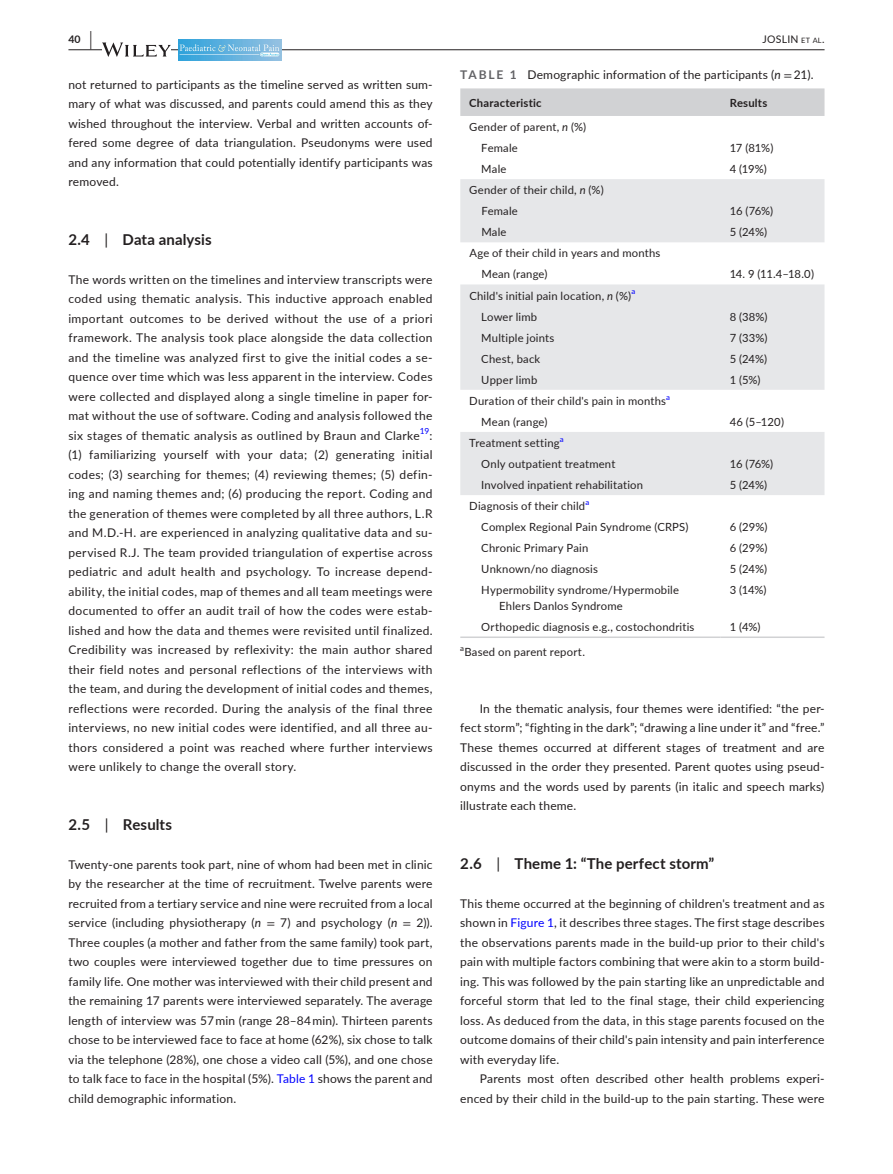
<style>
.page{position:relative;width:893px;height:1174px;background:#fff}
.page>*{position:absolute;margin:0;border:0;box-sizing:border-box;transform-origin:0 0}
.t1{font:700 15px "Lato";letter-spacing:.01em;color:#231f20}
.t2{font:12px/19.5px "Lato";letter-spacing:.015em;color:#231f20;text-align:justify}
.t3{font:11.25px/21px "Lato";letter-spacing:.015em;color:#231f20}
.t4{font:700 11.25px "Lato";letter-spacing:.02em;color:#231f20}
.t5{font:10.5px "Lato";letter-spacing:.02em;color:#231f20}
.t6{font:700 10.5px "Lato";color:#231f20}
.t7{font:7.8px "Lato";color:#00f}
.t8{font:7.8px "Lato";color:#231f20}
.s1{font-size:19.5px}
.s2{font-size:7.35px}
.s3{font-weight:700;color:#636366}
.s4{font-style:italic}
.s5{font-family:"STIX"}
.s6{font-weight:400}
.s7{color:#00f}
</style>
<div class="page">
<hr style="left:68px;top:49px;width:756px;height:1px;background:#231f20">
<svg style="left:102px;top:42px;width:69px;height:15px"></svg>
<img style="left:178px;top:39px;width:104px;height:21px">
<div style="left:460px;top:88px;width:364px;height:28px;background:#d1d2d4"></div>
<svg style="left:460px;top:179px;width:364px;height:316px;fill:#e6e7e9"></svg>
<hr style="left:460px;top:636px;width:261px;height:2px;background:#d1d2d4">
<hr style="left:721px;top:636px;width:103px;height:2px;background:#d1d2d4">
<p class="t6" style="left:68px;top:31px;width:25px">40 <span class="s1">|</span></p>
<p class="t5" style="left:763px;top:31px;width:63px">JOSLIN <span class="s2">et al</span>.</p>
<p class="t2" style="left:68px;top:74px;width:366px">not returned to participants as the timeline served as written sum&shy;mary of what was discussed, and parents could amend this as they wished throughout the interview. Verbal and written accounts of&shy;fered some degree of data triangulation. Pseudonyms were used and any information that could potentially identify participants was removed.</p>
<p class="t2" style="left:460px;top:64px;width:355px"><span class="s3">TABLE 1</span> Demographic information of the participants (<span class="s4">n</span> <span class="s5">=</span> 21).</p>
<p class="t4" style="left:469px;top:94px;width:74px">Characteristic</p>
<p class="t4" style="left:730px;top:94px;width:39px">Results</p>
<p class="t3" style="left:481px;top:116px;width:106px;text-indent:-12px">Gender of parent, <span class="s4">n</span> (%)<br>Female</p>
<p class="t3" style="left:730px;top:137px;width:45px">17 (81%)</p>
<p class="t3" style="left:481px;top:158px;width:27px">Male</p>
<p class="t3" style="left:730px;top:158px;width:39px">4 (19%)</p>
<p class="t3" style="left:481px;top:179px;width:124px;text-indent:-12px">Gender of their child, <span class="s4">n</span> (%)<br>Female</p>
<p class="t3" style="left:730px;top:200px;width:45px">16 (76%)</p>
<p class="t1" style="left:68px;top:228px;width:145px">2.4 <span class="s6">|</span> Data analysis</p>
<p class="t2" style="left:68px;top:269px;width:366px">The words written on the timelines and interview transcripts were coded using thematic analysis. This inductive approach enabled important outcomes to be derived without the use of a priori framework. The analysis took place alongside the data collection and the timeline was analyzed first to give the initial codes a se&shy;quence over time which was less apparent in the interview. Codes were collected and displayed along a single timeline in paper for&shy;mat without the use of software. Coding and analysis followed the six stages of thematic analysis as outlined by Braun and Clarke<sup>19</sup>: (1) familiarizing yourself with your data; (2) generating initial codes; (3) searching for themes; (4) reviewing themes; (5) defin&shy;ing and naming themes and; (6) producing the report. Coding and the generation of themes were completed by all three authors, L.R and M.D.-H. are experienced in analyzing qualitative data and su&shy;pervised R.J. The team provided triangulation of expertise across pediatric and adult health and psychology. To increase depend&shy;ability, the initial codes, map of themes and all team meetings were documented to offer an audit trail of how the codes were estab&shy;lished and how the data and themes were revisited until finalized.<br>Credibility was increased by reflexivity: the main author shared their field notes and personal reflections of the interviews with the team, and during the development of initial codes and themes, reflections were recorded. During the analysis of the final three interviews, no new initial codes were identified, and all three au&shy;thors considered a point was reached where further interviews were unlikely to change the overall story.</p>
<p class="t1" style="left:68px;top:813px;width:105px">2.5 <span class="s6">|</span> Results</p>
<p class="t2" style="left:68px;top:854px;width:366px">Twenty-one parents took part, nine of whom had been met in clinic by the researcher at the time of recruitment. Twelve parents were recruited from a tertiary service and nine were recruited from a local service (including physiotherapy (<span class="s4">n</span> <span class="s5">=</span> 7) and psychology (<span class="s4">n</span> <span class="s5">=</span> 2)).<br>Three couples (a mother and father from the same family) took part, two couples were interviewed together due to time pressures on family life. One mother was interviewed with their child present and the remaining 17 parents were interviewed separately. The average length of interview was 57 min (range 28–84 min). Thirteen parents chose to be interviewed face to face at home (62%), six chose to talk via the telephone (28%), one chose a video call (5%), and one chose to talk face to face in the hospital (5%). <span class="s7">Table 1</span> shows the parent and child demographic information.</p>
<p class="t3" style="left:481px;top:221px;width:27px">Male</p>
<p class="t3" style="left:730px;top:221px;width:39px">5 (24%)</p>
<p class="t3" style="left:481px;top:242px;width:181px;text-indent:-12px">Age of their child in years and months<br>Mean (range)</p>
<p class="t3" style="left:730px;top:263px;width:86px">14. 9 (11.4–18.0)</p>
<p class="t3" style="left:469px;top:284px;width:163px">Child's initial pain location, <span class="s4">n</span> (%)</p>
<p class="t7" style="left:631px;top:286px;width:5px">a</p>
<p class="t3" style="left:481px;top:305px;width:57px">Lower limb</p>
<p class="t3" style="left:730px;top:305px;width:39px">8 (38%)</p>
<p class="t3" style="left:481px;top:326px;width:75px">Multiple joints</p>
<p class="t3" style="left:730px;top:326px;width:39px">7 (33%)</p>
<p class="t3" style="left:481px;top:348px;width:60px">Chest, back</p>
<p class="t3" style="left:730px;top:348px;width:39px">5 (24%)</p>
<p class="t3" style="left:481px;top:369px;width:58px">Upper limb</p>
<p class="t3" style="left:730px;top:369px;width:32px">1 (5%)</p>
<p class="t3" style="left:469px;top:390px;width:198px">Duration of their child's pain in months</p>
<p class="t7" style="left:666px;top:391px;width:5px">a</p>
<p class="t3" style="left:481px;top:411px;width:68px">Mean (range)</p>
<p class="t3" style="left:730px;top:411px;width:56px">46 (5–120)</p>
<p class="t3" style="left:469px;top:432px;width:92px">Treatment setting</p>
<p class="t7" style="left:560px;top:433px;width:5px">a</p>
<p class="t3" style="left:481px;top:453px;width:136px">Only outpatient treatment</p>
<p class="t3" style="left:730px;top:453px;width:45px">16 (76%)</p>
<p class="t3" style="left:481px;top:474px;width:163px">Involved inpatient rehabilitation</p>
<p class="t3" style="left:730px;top:474px;width:39px">5 (24%)</p>
<p class="t3" style="left:469px;top:495px;width:117px">Diagnosis of their child</p>
<p class="t7" style="left:585px;top:497px;width:5px">a</p>
<p class="t3" style="left:481px;top:516px;width:209px">Complex Regional Pain Syndrome (CRPS)</p>
<p class="t3" style="left:730px;top:516px;width:39px">6 (29%)</p>
<p class="t3" style="left:481px;top:537px;width:109px">Chronic Primary Pain</p>
<p class="t3" style="left:730px;top:537px;width:39px">6 (29%)</p>
<p class="t3" style="left:481px;top:558px;width:118px">Unknown/no diagnosis</p>
<p class="t3" style="left:730px;top:558px;width:39px">5 (24%)</p>
<p class="t3" style="left:499px;top:582px;width:181px;line-height:15.8px;text-indent:-18px">Hypermobility syndrome/Hypermobile<br>Ehlers Danlos Syndrome</p>
<p class="t3" style="left:730px;top:579px;width:38px">3 (14%)</p>
<p class="t3" style="left:481px;top:616px;width:215px">Orthopedic diagnosis e.g., costochondritis</p>
<p class="t3" style="left:730px;top:616px;width:32px">1 (4%)</p>
<p class="t8" style="left:460px;top:642px;width:5px">a</p>
<p class="t3" style="left:464px;top:641px;width:122px">Based on parent report.</p>
<p class="t2" style="left:460px;top:698px;width:366px;text-indent:20px">In the thematic analysis, four themes were identified: “the per&shy;fect storm”; “fighting in the dark”; “drawing a line under it” and “free.” These themes occurred at different stages of treatment and are discussed in the order they presented. Parent quotes using pseud&shy;onyms and the words used by parents (in italic and speech marks) illustrate each theme.</p>
<p class="t1" style="left:460px;top:852px;width:255px">2.6 <span class="s6">|</span> Theme 1: “The perfect storm”</p>
<p class="t2" style="left:460px;top:893px;width:366px">This theme occurred at the beginning of children's treatment and as shown in <span class="s7">Figure 1</span>, it describes three stages. The first stage describes the observations parents made in the build-up prior to their child's pain with multiple factors combining that were akin to a storm build&shy;ing. This was followed by the pain starting like an unpredictable and forceful storm that led to the final stage, their child experiencing loss. As deduced from the data, in this stage parents focused on the outcome domains of their child's pain intensity and pain interference with everyday life.</p>
<p class="t2" style="left:460px;top:1068px;width:366px;text-align:right">Parents most often described other health problems experi&shy;enced by their child in the build-up to the pain starting. These were</p>
</div>
